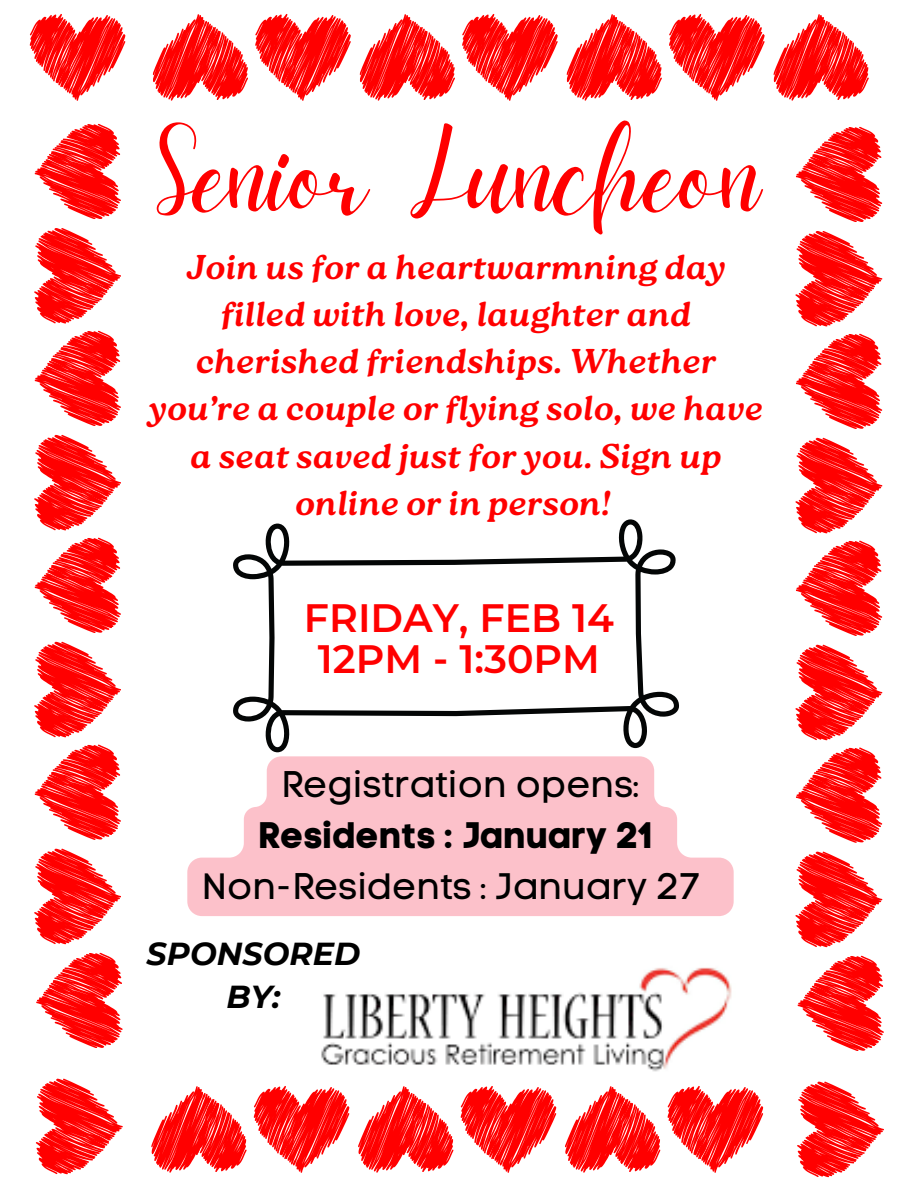
<style>
.page{position:relative;width:918px;height:1188px;background:#fff}
.page>*{position:absolute;margin:0;border:0;box-sizing:border-box;transform-origin:0 0}
.t1{font:118.5px "Daydream";color:#f00}
.t2{font:600 39.45px/41.2px "Montserrat";color:#f00;text-align:center}
.t3{font:36.6px/50.7px "Code Pro Normal LC";color:#000;text-align:center}
.t4{font:italic 700 34.35px/47.2px "Roca One";color:#f00;text-align:center}
.t5{font:italic 700 31.8px/43.8px "Montserrat";color:#000;text-align:center}
.s1{font-family:"Code Pro Bold LC"}
</style>
<div class="page">
<svg style="left:30px;top:14px;width:95px;height:86px"></svg>
<svg style="left:152px;top:14px;width:96px;height:87px"></svg>
<svg style="left:255px;top:14px;width:96px;height:86px"></svg>
<svg style="left:359px;top:14px;width:96px;height:87px"></svg>
<svg style="left:462px;top:14px;width:96px;height:86px"></svg>
<svg style="left:566px;top:14px;width:96px;height:87px"></svg>
<svg style="left:669px;top:14px;width:95px;height:86px"></svg>
<svg style="left:773px;top:14px;width:96px;height:87px"></svg>
<svg style="left:34px;top:849px;width:87px;height:95px"></svg>
<img style="left:321px;top:967px;width:411px;height:151px">
<svg style="left:34px;top:744px;width:87px;height:96px"></svg>
<svg style="left:34px;top:642px;width:87px;height:95px"></svg>
<svg style="left:34px;top:537px;width:87px;height:96px"></svg>
<svg style="left:34px;top:435px;width:87px;height:95px"></svg>
<svg style="left:34px;top:330px;width:87px;height:96px"></svg>
<svg style="left:34px;top:228px;width:87px;height:96px"></svg>
<svg style="left:34px;top:123px;width:87px;height:96px"></svg>
<svg style="left:795px;top:852px;width:87px;height:95px"></svg>
<svg style="left:796px;top:747px;width:87px;height:96px"></svg>
<svg style="left:795px;top:645px;width:87px;height:95px"></svg>
<svg style="left:796px;top:540px;width:87px;height:96px"></svg>
<svg style="left:795px;top:438px;width:87px;height:95px"></svg>
<svg style="left:796px;top:333px;width:87px;height:96px"></svg>
<svg style="left:795px;top:231px;width:87px;height:95px"></svg>
<svg style="left:796px;top:126px;width:87px;height:96px"></svg>
<svg style="left:36px;top:1079px;width:86px;height:95px"></svg>
<svg style="left:36px;top:952px;width:87px;height:96px"></svg>
<svg style="left:797px;top:1082px;width:87px;height:95px"></svg>
<svg style="left:797px;top:955px;width:87px;height:96px"></svg>
<svg style="left:151px;top:1086px;width:96px;height:87px"></svg>
<svg style="left:254px;top:1086px;width:95px;height:86px"></svg>
<svg style="left:356px;top:1085px;width:98px;height:88px"></svg>
<svg style="left:461px;top:1086px;width:95px;height:86px"></svg>
<svg style="left:563px;top:1085px;width:98px;height:88px"></svg>
<svg style="left:668px;top:1086px;width:95px;height:86px"></svg>
<svg style="left:233px;top:519px;width:446px;height:233px"></svg>
<svg style="left:187px;top:756px;width:547px;height:160px;fill:#fcc1ca"></svg>
<p class="t1" style="left:157px;top:107px;width:606px">Senior Luncheon</p>
<p class="t4" style="left:149px;top:243px;width:616px">Join us for a heartwarmning day filled with love, laughter and cherished friendships. Whether you’re a couple or flying solo, we have a seat saved just for you. Sign up online or in person!</p>
<p class="t2" style="left:304px;top:597px;width:312px">FRIDAY, FEB 14<br>12PM - 1:30PM</p>
<p class="t3" style="left:202px;top:759px;width:500px">Registration opens:<br><span class="s1">Residents : January 21<br></span>Non-Residents : January 27</p>
<p class="t5" style="left:147px;top:931px;width:215px">SPONSORED<br>BY:</p>
</div>
